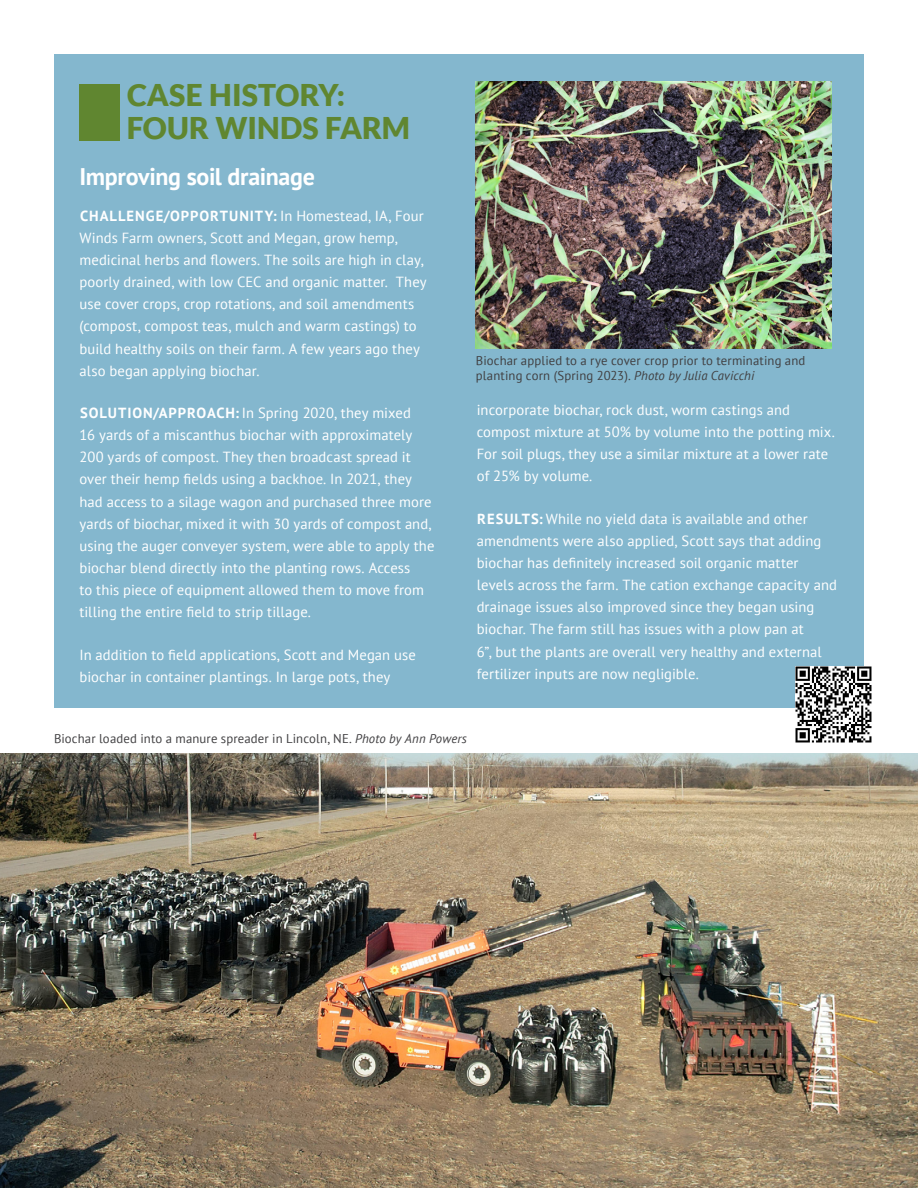
<style>
.page{position:relative;width:918px;height:1188px;background:#fff}
.page>*{position:absolute;margin:0;border:0;box-sizing:border-box;transform-origin:0 0}
.t1{font:900 30px/33px "Lato";letter-spacing:.005em;color:#608630}
.t2{font:700 24px "PT Sans";letter-spacing:-.015em;color:#fff}
.t3{font:14.7px/22.2px "PT Sans";letter-spacing:.005em;color:#fff}
.t4{font:12.75px/15px "PT Sans";letter-spacing:.01em;color:#414042}
.s1{font-weight:700}
.s2{font-style:italic}
</style>
<div class="page">
<div style="left:54px;top:54px;width:810px;height:653px;background:#84b7ce"></div>
<div style="left:80px;top:84px;width:40px;height:56px;background:#608630"></div>
<img style="left:476px;top:82px;width:356px;height:267px">
<img style="left:0;top:753px;width:918px;height:435px">
<img style="left:795px;top:667px;width:76px;height:76px">
<h1 class="t1" style="left:127px;top:78px;width:285px">CASE HISTORY:<br>FOUR WINDS FARM</h1>
<h2 class="t2" style="left:80px;top:161px;width:237px">Improving soil drainage</h2>
<p class="t3" style="left:79px;top:204px;width:349px"><span class="s1">CHALLENGE/OPPORTUNITY:</span> In Homestead, IA, Four Winds Farm owners, Scott and Megan, grow hemp, medicinal herbs and flowers. The soils are high in clay, poorly drained, with low CEC and organic matter. They use cover crops, crop rotations, and soil amendments (compost, compost teas, mulch and warm castings) to build healthy soils on their farm. A few years ago they also began applying biochar.</p>
<p class="t3" style="left:79px;top:402px;width:356px"><span class="s1">SOLUTION/APPROACH:</span> In Spring 2020, they mixed<br>16 yards of a miscanthus biochar with approximately 200 yards of compost. They then broadcast spread it over their hemp fields using a backhoe. In 2021, they had access to a silage wagon and purchased three more yards of biochar, mixed it with 30 yards of compost and, using the auger conveyer system, were able to apply the biochar blend directly into the planting rows. Access<br>to this piece of equipment allowed them to move from tilling the entire field to strip tillage.</p>
<p class="t3" style="left:79px;top:643px;width:338px">In addition to field applications, Scott and Megan use biochar in container plantings. In large pots, they</p>
<p class="t4" style="left:476px;top:353px;width:331px">Biochar applied to a rye cover crop prior to terminating and planting corn (Spring 2023). <span class="s2">Photo by Julia Cavicchi</span></p>
<p class="t3" style="left:477px;top:398px;width:360px">incorporate biochar, rock dust, worm castings and compost mixture at 50% by volume into the potting mix.<br>For soil plugs, they use a similar mixture at a lower rate of 25% by volume.</p>
<p class="t3" style="left:477px;top:507px;width:362px"><span class="s1">RESULTS:</span> While no yield data is available and other amendments were also applied, Scott says that adding biochar has definitely increased soil organic matter levels across the farm. The cation exchange capacity and drainage issues also improved since they began using biochar. The farm still has issues with a plow pan at<br>6”, but the plants are overall very healthy and external fertilizer inputs are now negligible.</p>
<p class="t4" style="left:54px;top:730px;width:415px">Biochar loaded into a manure spreader in Lincoln, NE. <span class="s2">Photo by Ann Powers</span></p>
</div>
